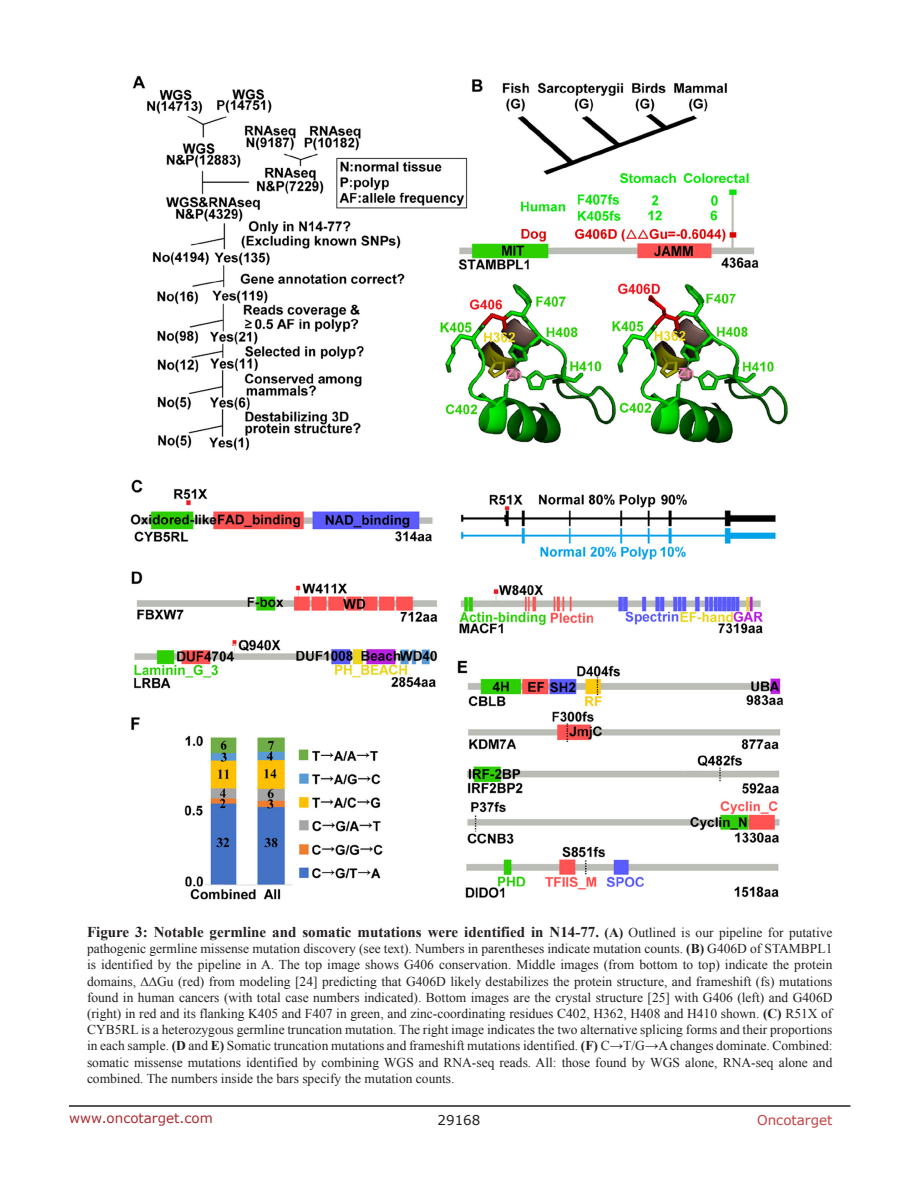
<style>
.page{position:relative;width:918px;height:1188px;background:#fff}
.page>*{position:absolute;margin:0;border:0;box-sizing:border-box;transform-origin:0 0}
.figuretext{font:700 15px "Times New Roman";color:#231f20}
.figuretext-2{font:13.5px/16.2px "Times New Roman";color:#231f20;text-align:justify}
.t1{font:13.5px "Verdana";color:#ac2b31}
.t2{font:13.5px "Verdana";color:#c24141}
.t3{font:13.5px "Verdana";color:#231f20}
.s1{font-size:13.5px}
.s2{font-weight:400;font-size:13.5px}
.s3{font-weight:700}
</style>
<div class="page">
<hr style="left:69px;top:1105px;width:781px;height:2px;background:#231f20">
<img style="left:130px;top:75px;width:658px;height:824px">
<p class="figuretext" style="left:87px;top:921px;width:747px">Figure 3: Notable germline and somatic mutations were identified in N14-77. <span class="s1">(A)</span> <span class="s2">Outlined is our pipeline for putative</span></p>
<p class="figuretext-2" style="left:87px;top:940px;width:747px">pathogenic germline missense mutation discovery (see text). Numbers in parentheses indicate mutation counts. <span class="s3">(B)</span> G406D of STAMBPL1 is identified by the pipeline in A. The top image shows G406 conservation. Middle images (from bottom to top) indicate the protein domains, ∆∆Gu (red) from modeling [24] predicting that G406D likely destabilizes the protein structure, and frameshift (fs) mutations found in human cancers (with total case numbers indicated). Bottom images are the crystal structure [25] with G406 (left) and G406D (right) in red and its flanking K405 and F407 in green, and zinc-coordinating residues C402, H362, H408 and H410 shown. <span class="s3">(C)</span> R51X of CYB5RL is a heterozygous germline truncation mutation. The right image indicates the two alternative splicing forms and their proportions in each sample. <span class="s3">(D</span> and <span class="s3">E)</span> Somatic truncation mutations and frameshift mutations identified. <span class="s3">(F)</span> C→T/G→A changes dominate. Combined: somatic missense mutations identified by combining WGS and RNA-seq reads. All: those found by WGS alone, RNA-seq alone and combined. The numbers inside the bars specify the mutation counts.</p>
<p class="t1" style="left:69px;top:1109px;width:145px">www.oncotarget.com</p>
<p class="t3" style="left:438px;top:1111px;width:44px">29168</p>
<p class="t2" style="left:757px;top:1111px;width:77px">Oncotarget</p>
</div>
